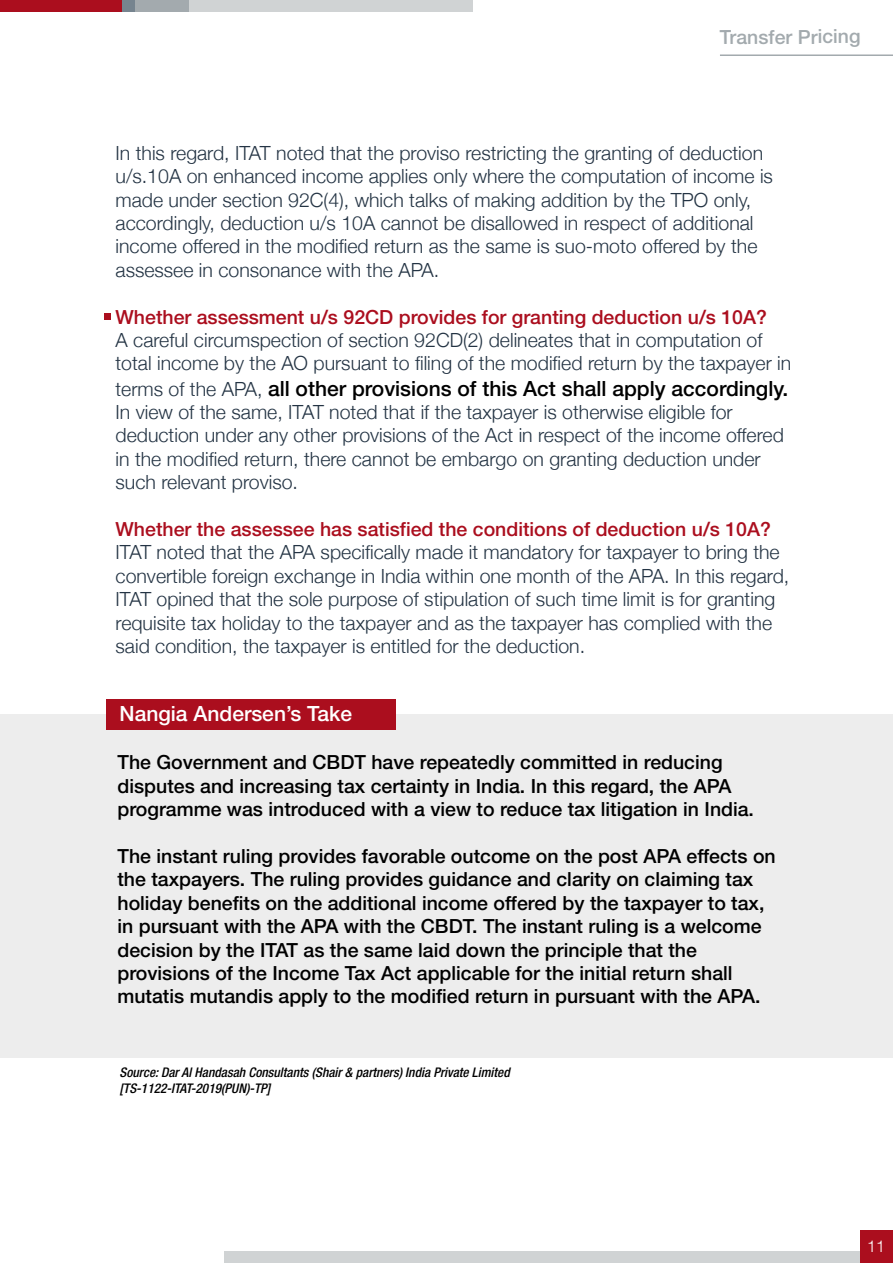
<style>
.page{position:relative;width:893px;height:1263px;background:#fff}
.page>*{position:absolute;margin:0;border:0;box-sizing:border-box;transform-origin:0 0}
.t1{font:500 21px "Helvetica Neue";color:#000}
.t2{font:500 21px "Helvetica Neue";color:#fff}
.t3{font:300 19.5px/23.4px "Helvetica Neue";color:#243444}
.t4{font:500 19.5px/23.4px "Helvetica Neue";color:#000}
.t5{font:500 19.5px "Helvetica Neue";color:#ab0e1e}
.t6{font:500 19.5px "Helvetica Neue";letter-spacing:-.01em;color:#a3aaae}
.t7{font:300 16.2px "Helvetica Neue";color:#fff}
.t8{font:italic 500 condensed 13.35px/15.9px "Helvetica Neue LT Pro";color:#000}
.s1{font-weight:300;font-size:19.5px;color:#243444}
</style>
<div class="page">
<div style="left:182px;top:0;width:290px;height:11px;background:#d0d3d4"></div>
<div style="left:131px;top:0;width:58px;height:11px;background:#a3aaae"></div>
<div style="left:118px;top:0;width:17px;height:11px;background:#76848f"></div>
<div style="left:0;top:0;width:122px;height:11px;background:#ab0e1e"></div>
<hr style="left:720px;top:54px;width:173px;height:2px;background:#a3aaae">
<div style="left:225px;top:1251px;width:668px;height:12px;background:#d0d3d4"></div>
<div style="left:861px;top:1231px;width:32px;height:32px;background:#ab0e1e"></div>
<div style="left:0;top:714px;width:893px;height:343px;background:#ededed"></div>
<div style="left:106px;top:699px;width:290px;height:31px;background:#ab0e1e"></div>
<div style="left:104px;top:313px;width:6px;height:7px;background:#ab0e1e"></div>
<p class="t6" style="left:720px;top:25px;width:143px">Transfer Pricing</p>
<p class="t3" style="left:116px;top:140px;width:659px">In this regard, ITAT noted that the proviso restricting the granting of deduction u/s.10A on enhanced income applies only where the computation of income is made under section 92C(4), which talks of making addition by the TPO only, accordingly, deduction u/s 10A cannot be disallowed in respect of additional income offered in the modified return as the same is suo-moto offered by the assessee in consonance with the APA.</p>
<p class="t5" style="left:116px;top:305px;width:653px">Whether assessment u/s 92CD provides for granting deduction u/s 10A?</p>
<p class="t3" style="left:116px;top:327px;width:677px">A careful circumspection of section 92CD(2) delineates that in computation of total income by the AO pursuant to filing of the modified return by the taxpayer in</p>
<p class="t1" style="left:116px;top:376px;width:674px"><span class="s1">terms of the APA,</span> all other provisions of this Act shall apply accordingly.</p>
<p class="t3" style="left:116px;top:399px;width:670px">In view of the same, ITAT noted that if the taxpayer is otherwise eligible for deduction under any other provisions of the Act in respect of the income offered in the modified return, there cannot be embargo on granting deduction under such relevant proviso.</p>
<p class="t5" style="left:116px;top:517px;width:657px">Whether the assessee has satisfied the conditions of deduction u/s 10A?</p>
<p class="t3" style="left:116px;top:539px;width:675px">ITAT noted that the APA specifically made it mandatory for taxpayer to bring the convertible foreign exchange in India within one month of the APA. In this regard, ITAT opined that the sole purpose of stipulation of such time limit is for granting requisite tax holiday to the taxpayer and as the taxpayer has complied with the said condition, the taxpayer is entitled for the deduction.</p>
<p class="t2" style="left:120px;top:701px;width:234px">Nangia Andersen’s Take</p>
<p class="t4" style="left:117px;top:750px;width:638px">The Government and CBDT have repeatedly committed in reducing disputes and increasing tax certainty in India. In this regard, the APA programme was introduced with a view to reduce tax litigation in India.</p>
<p class="t4" style="left:117px;top:844px;width:660px">The instant ruling provides favorable outcome on the post APA effects on the taxpayers. The ruling provides guidance and clarity on claiming tax holiday benefits on the additional income offered by the taxpayer to tax, in pursuant with the APA with the CBDT. The instant ruling is a welcome decision by the ITAT as the same laid down the principle that the provisions of the Income Tax Act applicable for the initial return shall mutatis mutandis apply to the modified return in pursuant with the APA.</p>
<p class="t8" style="left:120px;top:1064px;width:392px">Source: Dar Al Handasah Consultants (Shair &amp; partners) India Private Limited [TS-1122-ITAT-2019(PUN)-TP]</p>
<p class="t7" style="left:867px;top:1233px;width:20px">11</p>
</div>
